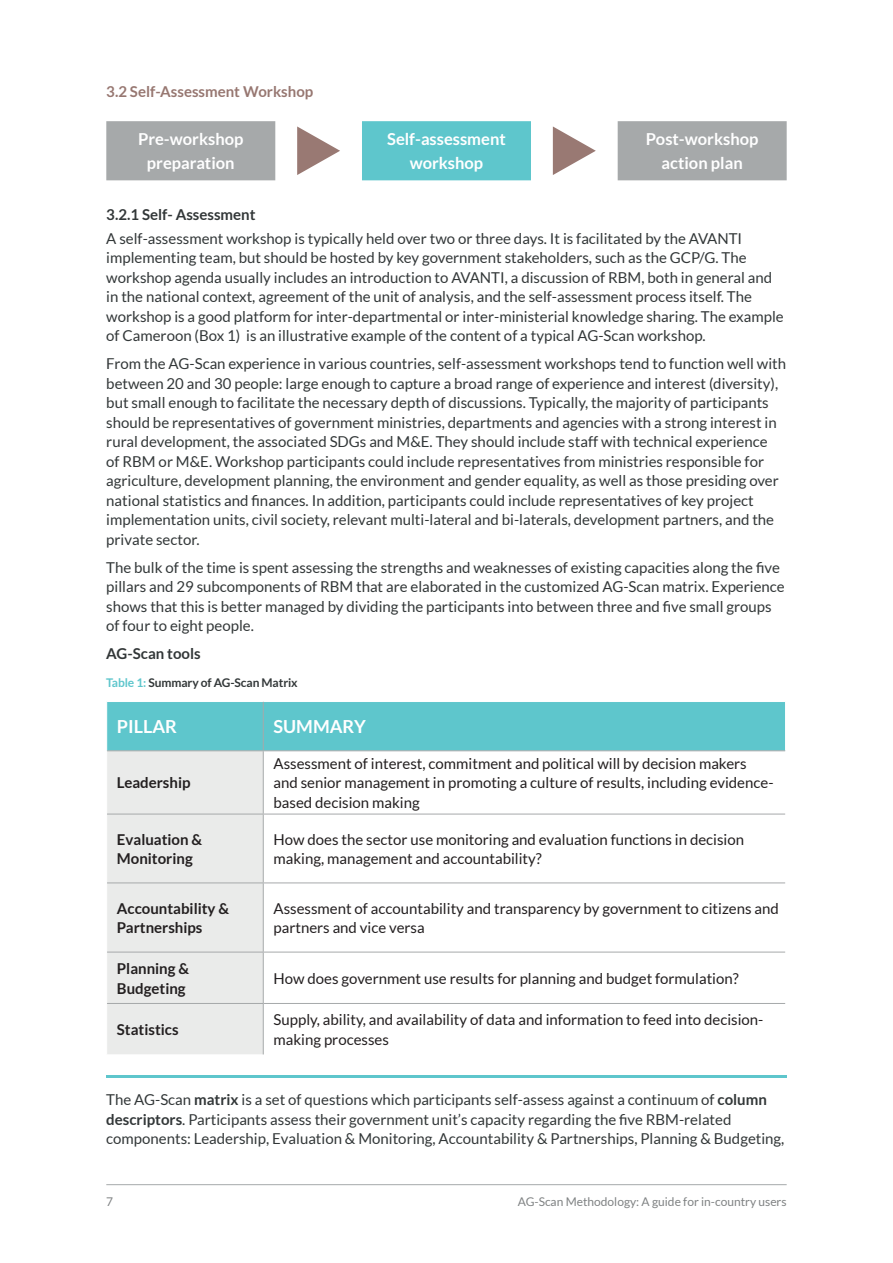
<style>
.page{position:relative;width:893px;height:1263px;background:#fff}
.page>*{position:absolute;margin:0;border:0;box-sizing:border-box;transform-origin:0 0}
.t1{font:700 18px "Lato";color:#fff}
.t2{font:700 16.5px/24px "Lato";color:#fff;text-align:center}
.t3{font:15px/19.5px "Lato";color:#323738}
.t4{font:15px/19.5px "Lato";color:#231f20}
.t5{font:700 15px/19.5px "Lato";color:#231f20}
.t6{font:700 15px "Lato";color:#323738}
.t7{font:700 15px "Lato";color:#977771}
.t8{font:12px "Lato";color:#7f8283}
.t9{font:700 12px "Lato";letter-spacing:-.01em;color:#323738}
.s1{color:#5ec6cc}
.s2{font-weight:700}
</style>
<div class="page">
<hr style="left:106px;top:1184px;width:681px;height:1px;background:#a6a9aa">
<div style="left:107px;top:702px;width:678px;height:48px;background:#5ec6cc"></div>
<div style="left:107px;top:751px;width:156px;height:303px;background:#eaebea"></div>
<svg style="left:264px;top:751px;width:521px;height:201px"></svg>
<hr style="left:263px;top:702px;width:1px;height:48px;background:#a6a9aa">
<hr style="left:107px;top:750px;width:156px;height:1px;background:#a6a9aa">
<hr style="left:263px;top:750px;width:522px;height:1px;background:#a6a9aa">
<hr style="left:263px;top:751px;width:1px;height:63px;background:#a6a9aa">
<hr style="left:107px;top:814px;width:156px;height:1px;background:#a6a9aa">
<hr style="left:263px;top:814px;width:522px;height:1px;background:#a6a9aa">
<hr style="left:263px;top:814px;width:1px;height:68px;background:#a6a9aa">
<hr style="left:107px;top:882px;width:156px;height:1px;background:#a6a9aa">
<hr style="left:263px;top:882px;width:522px;height:1px;background:#a6a9aa">
<hr style="left:263px;top:883px;width:1px;height:69px;background:#a6a9aa">
<hr style="left:107px;top:952px;width:156px;height:1px;background:#a6a9aa">
<hr style="left:263px;top:952px;width:522px;height:1px;background:#a6a9aa">
<hr style="left:263px;top:952px;width:1px;height:51px;background:#a6a9aa">
<hr style="left:107px;top:1003px;width:156px;height:1px;background:#a6a9aa">
<hr style="left:263px;top:1003px;width:522px;height:1px;background:#a6a9aa">
<hr style="left:263px;top:1004px;width:1px;height:50px;background:#a6a9aa">
<hr style="left:106px;top:1075px;width:681px;height:2px;background:#5ec6cc">
<div style="left:107px;top:122px;width:168px;height:58px;background:#a6a9aa"></div>
<div style="left:106px;top:121px;width:169px;height:59px;border:2px solid #a6a9aa"></div>
<div style="left:363px;top:122px;width:167px;height:58px;background:#5ec6cc"></div>
<div style="left:362px;top:121px;width:169px;height:59px;border:2px solid #5ec6cc"></div>
<div style="left:618px;top:122px;width:168px;height:58px;background:#a6a9aa"></div>
<div style="left:618px;top:121px;width:169px;height:59px;border:2px solid #a6a9aa"></div>
<svg style="left:297px;top:126px;width:43px;height:49px"></svg>
<svg style="left:553px;top:126px;width:43px;height:49px"></svg>
<p class="t7" style="left:106px;top:83px;width:209px">3.2 Self-Assessment Workshop</p>
<p class="t2" style="left:138px;top:127px;width:107px">Pre-workshop preparation</p>
<p class="t2" style="left:387px;top:127px;width:120px">Self-assessment workshop</p>
<p class="t2" style="left:646px;top:127px;width:114px">Post-workshop action plan</p>
<p class="t6" style="left:106px;top:206px;width:151px">3.2.1 Self- Assessment</p>
<p class="t3" style="left:106px;top:229px;width:679px">A self-assessment workshop is typically held over two or three days. It is facilitated by the AVANTI implementing team, but should be hosted by key government stakeholders, such as the GCP/G. The workshop agenda usually includes an introduction to AVANTI, a discussion of RBM, both in general and in the national context, agreement of the unit of analysis, and the self-assessment process itself. The workshop is a good platform for inter-departmental or inter-ministerial knowledge sharing. The example of Cameroon (Box 1) is an illustrative example of the content of a typical AG-Scan workshop.</p>
<p class="t3" style="left:106px;top:354px;width:681px">From the AG-Scan experience in various countries, self-assessment workshops tend to function well with between 20 and 30 people: large enough to capture a broad range of experience and interest (diversity), but small enough to facilitate the necessary depth of discussions. Typically, the majority of participants should be representatives of government ministries, departments and agencies with a strong interest in rural development, the associated SDGs and M&amp;E. They should include staff with technical experience<br>of RBM or M&amp;E. Workshop participants could include representatives from ministries responsible for agriculture, development planning, the environment and gender equality, as well as those presiding over national statistics and finances. In addition, participants could include representatives of key project implementation units, civil society, relevant multi-lateral and bi-laterals, development partners, and the private sector.</p>
<p class="t3" style="left:106px;top:558px;width:680px">The bulk of the time is spent assessing the strengths and weaknesses of existing capacities along the five pillars and 29 subcomponents of RBM that are elaborated in the customized AG-Scan matrix. Experience shows that this is better managed by dividing the participants into between three and five small groups of four to eight people.</p>
<p class="t6" style="left:106px;top:645px;width:96px">AG-Scan tools</p>
<p class="t9" style="left:106px;top:675px;width:193px"><span class="s1">Table 1:</span> Summary of AG-Scan Matrix</p>
<p class="t1" style="left:117px;top:716px;width:62px">PILLAR</p>
<p class="t1" style="left:273px;top:716px;width:94px">SUMMARY</p>
<p class="t5" style="left:117px;top:773px;width:75px">Leadership</p>
<p class="t4" style="left:273px;top:754px;width:501px">Assessment of interest, commitment and political will by decision makers and senior management in promoting a culture of results, including evidence&shy;based decision making</p>
<p class="t5" style="left:117px;top:829px;width:87px">Evaluation &amp;<br>Monitoring</p>
<p class="t4" style="left:273px;top:829px;width:472px">How does the sector use monitoring and evaluation functions in decision making, management and accountability?</p>
<p class="t5" style="left:117px;top:898px;width:114px">Accountability &amp;<br>Partnerships</p>
<p class="t4" style="left:273px;top:898px;width:507px">Assessment of accountability and transparency by government to citizens and partners and vice versa</p>
<p class="t5" style="left:117px;top:959px;width:74px">Planning &amp;<br>Budgeting</p>
<p class="t4" style="left:273px;top:968px;width:467px">How does government use results for planning and budget formulation?</p>
<p class="t5" style="left:117px;top:1020px;width:63px">Statistics</p>
<p class="t4" style="left:273px;top:1010px;width:491px">Supply, ability, and availability of data and information to feed into decision&shy;making processes</p>
<p class="t3" style="left:106px;top:1090px;width:680px">The AG-Scan <span class="s2">matrix</span> is a set of questions which participants self-assess against a continuum of <span class="s2">column descriptors</span>. Participants assess their government unit’s capacity regarding the five RBM-related components: Leadership, Evaluation &amp; Monitoring, Accountability &amp; Partnerships, Planning &amp; Budgeting,</p>
<p class="t8" style="left:106px;top:1195px;width:8px">7</p>
<p class="t8" style="left:518px;top:1195px;width:270px">AG-Scan Methodology: A guide for in-country users</p>
</div>
